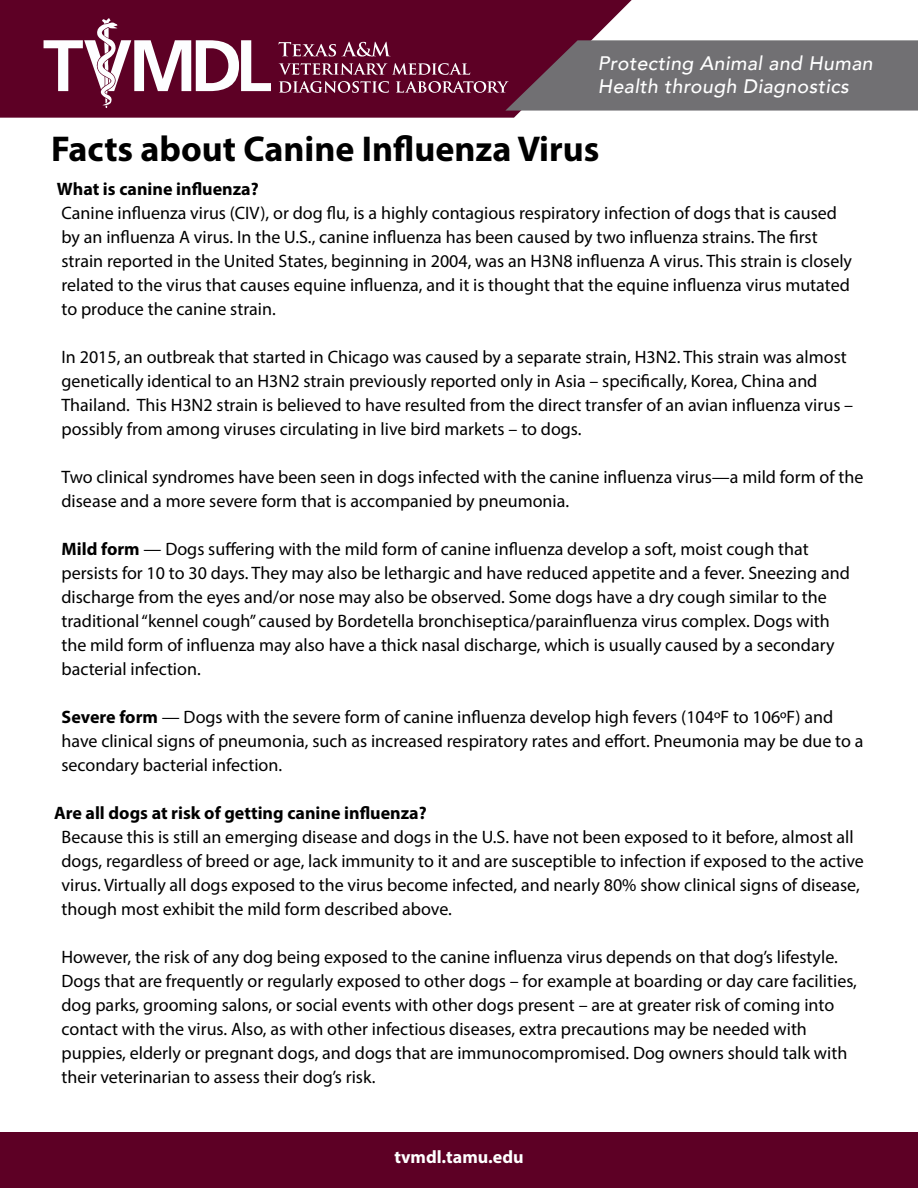
<style>
.page{position:relative;width:918px;height:1188px;background:#fff}
.page>*{position:absolute;margin:0;border:0;box-sizing:border-box;transform-origin:0 0}
.t1{font:700 36px "Myriad Pro";color:#000}
.t2{font:italic 500 19.5px/23.4px "Avenir";letter-spacing:.02em;color:#fff}
.t3{font:18px/24px "Myriad Pro";color:#000}
.t4{font:700 18px "Myriad Pro";color:#000}
.t5{font:700 18px "Myriad Pro";color:#fff}
.s1{font-weight:700}
</style>
<div class="page">
<div style="left:0;top:1132px;width:918px;height:56px;background:#5d0025"></div>
<svg style="left:0;top:0;width:632px;height:118px;background:#670f32"></svg>
<svg style="left:44px;top:18px;width:227px;height:91px"></svg>
<svg style="left:278px;top:40px;width:640px;height:71px;background:#704d5c"></svg>
<p class="t2" style="left:598px;top:52px;width:276px">Protecting Animal and Human<br>Health through Diagnostics</p>
<h1 class="t1" style="left:51px;top:126px;width:550px">Facts about Canine Influenza Virus</h1>
<p class="t4" style="left:57px;top:177px;width:203px">What is canine influenza?</p>
<p class="t3" style="left:62px;top:201px;width:792px">Canine influenza virus (CIV), or dog flu, is a highly contagious respiratory infection of dogs that is caused by an influenza A virus. In the U.S., canine influenza has been caused by two influenza strains. The first strain reported in the United States, beginning in 2004, was an H3N8 influenza A virus. This strain is closely related to the virus that causes equine influenza, and it is thought that the equine influenza virus mutated to produce the canine strain.</p>
<p class="t3" style="left:62px;top:345px;width:793px">In 2015, an outbreak that started in Chicago was caused by a separate strain, H3N2. This strain was almost genetically identical to an H3N2 strain previously reported only in Asia – specifically, Korea, China and Thailand. This H3N2 strain is believed to have resulted from the direct transfer of an avian influenza virus – possibly from among viruses circulating in live bird markets – to dogs.</p>
<p class="t3" style="left:62px;top:465px;width:803px">Two clinical syndromes have been seen in dogs infected with the canine influenza virus—a mild form of the disease and a more severe form that is accompanied by pneumonia.</p>
<p class="t3" style="left:62px;top:537px;width:790px"><span class="s1">Mild form</span> — Dogs suffering with the mild form of canine influenza develop a soft, moist cough that persists for 10 to 30 days. They may also be lethargic and have reduced appetite and a fever. Sneezing and discharge from the eyes and/or nose may also be observed. Some dogs have a dry cough similar to the traditional “kennel cough” caused by Bordetella bronchiseptica/parainfluenza virus complex. Dogs with the mild form of influenza may also have a thick nasal discharge, which is usually caused by a secondary bacterial infection.</p>
<p class="t3" style="left:62px;top:705px;width:804px"><span class="s1">Severe form</span> — Dogs with the severe form of canine influenza develop high fevers (104ºF to 106ºF) and have clinical signs of pneumonia, such as increased respiratory rates and effort. Pneumonia may be due to a secondary bacterial infection.</p>
<p class="t4" style="left:54px;top:801px;width:374px">Are all dogs at risk of getting canine influenza?</p>
<p class="t3" style="left:62px;top:825px;width:804px">Because this is still an emerging disease and dogs in the U.S. have not been exposed to it before, almost all dogs, regardless of breed or age, lack immunity to it and are susceptible to infection if exposed to the active virus. Virtually all dogs exposed to the virus become infected, and nearly 80% show clinical signs of disease, though most exhibit the mild form described above.</p>
<p class="t3" style="left:62px;top:945px;width:797px">However, the risk of any dog being exposed to the canine influenza virus depends on that dog’s lifestyle.<br>Dogs that are frequently or regularly exposed to other dogs – for example at boarding or day care facilities, dog parks, grooming salons, or social events with other dogs present – are at greater risk of coming into contact with the virus. Also, as with other infectious diseases, extra precautions may be needed with puppies, elderly or pregnant dogs, and dogs that are immunocompromised. Dog owners should talk with their veterinarian to assess their dog’s risk.</p>
<p class="t5" style="left:394px;top:1145px;width:131px">tvmdl.tamu.edu</p>
</div>
